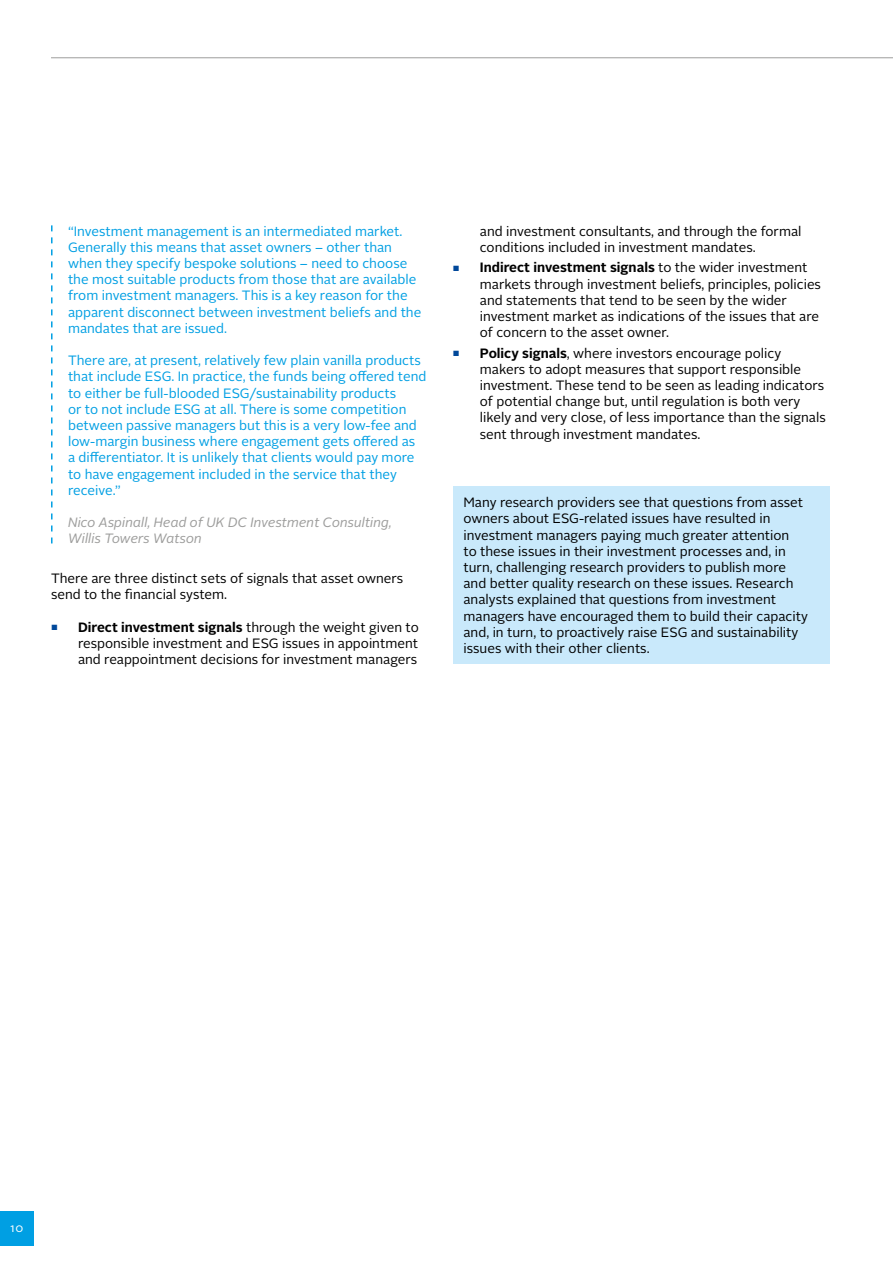
<style>
.page{position:relative;width:893px;height:1263px;background:#fff}
.page>*{position:absolute;margin:0;border:0;box-sizing:border-box;transform-origin:0 0}
.t1{font:13.5px/16.2px "Alright Sans";color:#000}
.t2{font:13.5px/16.2px "Alright Sans";color:#009fe3}
.t3{font:italic 13.5px/16.2px "Alright Sans";color:#9d9d9c}
.t4{font:12px "Alright Sans";color:#fff}
.s1{font-size:7.5px;color:#00489a}
.s2{font-weight:700}
</style>
<div class="page">
<hr style="left:51px;top:57px;width:842px;height:1px;background:#9d9d9c">
<div style="left:0;top:1212px;width:34px;height:34px;background:#009fe3"></div>
<svg style="left:51px;top:225px;width:2px;height:318px"></svg>
<div style="left:453px;top:486px;width:376px;height:178px;background:#c9e9fb"></div>
<p class="t2" style="left:68px;top:223px;width:355px">“Investment management is an intermediated market.<br>Generally this means that asset owners – other than when they specify bespoke solutions – need to choose the most suitable products from those that are available from investment managers. This is a key reason for the apparent disconnect between investment beliefs and the mandates that are issued.</p>
<p class="t2" style="left:68px;top:353px;width:360px">There are, at present, relatively few plain vanilla products that include ESG. In practice, the funds being offered tend to either be full-blooded ESG/sustainability products<br>or to not include ESG at all. There is some competition between passive managers but this is a very low-fee and low-margin business where engagement gets offered as<br>a differentiator. It is unlikely that clients would pay more to have engagement included in the service that they receive.”</p>
<p class="t3" style="left:68px;top:515px;width:326px">Nico Aspinall, Head of UK DC Investment Consulting,<br>Willis Towers Watson</p>
<p class="t1" style="left:51px;top:570px;width:354px">There are three distinct sets of signals that asset owners send to the financial system.</p>
<p class="t1" style="left:78px;top:619px;width:342px;text-align:justify;text-indent:-27px"><span class="s1">■</span> <span class="s2">Direct investment signals</span> through the weight given to responsible investment and ESG issues in appointment and reappointment decisions for investment managers</p>
<p class="t1" style="left:480px;top:223px;width:323px">and investment consultants, and through the formal conditions included in investment mandates.</p>
<p class="t1" style="left:480px;top:260px;width:343px;text-indent:-27px"><span class="s1">■</span> <span class="s2">Indirect investment signals</span> to the wider investment markets through investment beliefs, principles, policies and statements that tend to be seen by the wider investment market as indications of the issues that are of concern to the asset owner.</p>
<p class="t1" style="left:480px;top:345px;width:347px;text-indent:-27px"><span class="s1">■</span> <span class="s2">Policy signals</span>, where investors encourage policy makers to adopt measures that support responsible investment. These tend to be seen as leading indicators of potential change but, until regulation is both very likely and very close, of less importance than the signals sent through investment mandates.</p>
<p class="t1" style="left:463px;top:495px;width:346px">Many research providers see that questions from asset owners about ESG-related issues have resulted in investment managers paying much greater attention<br>to these issues in their investment processes and, in turn, challenging research providers to publish more and better quality research on these issues. Research analysts explained that questions from investment managers have encouraged them to build their capacity and, in turn, to proactively raise ESG and sustainability issues with their other clients.</p>
<p class="t4" style="left:10px;top:1220px;width:15px">10</p>
</div>
